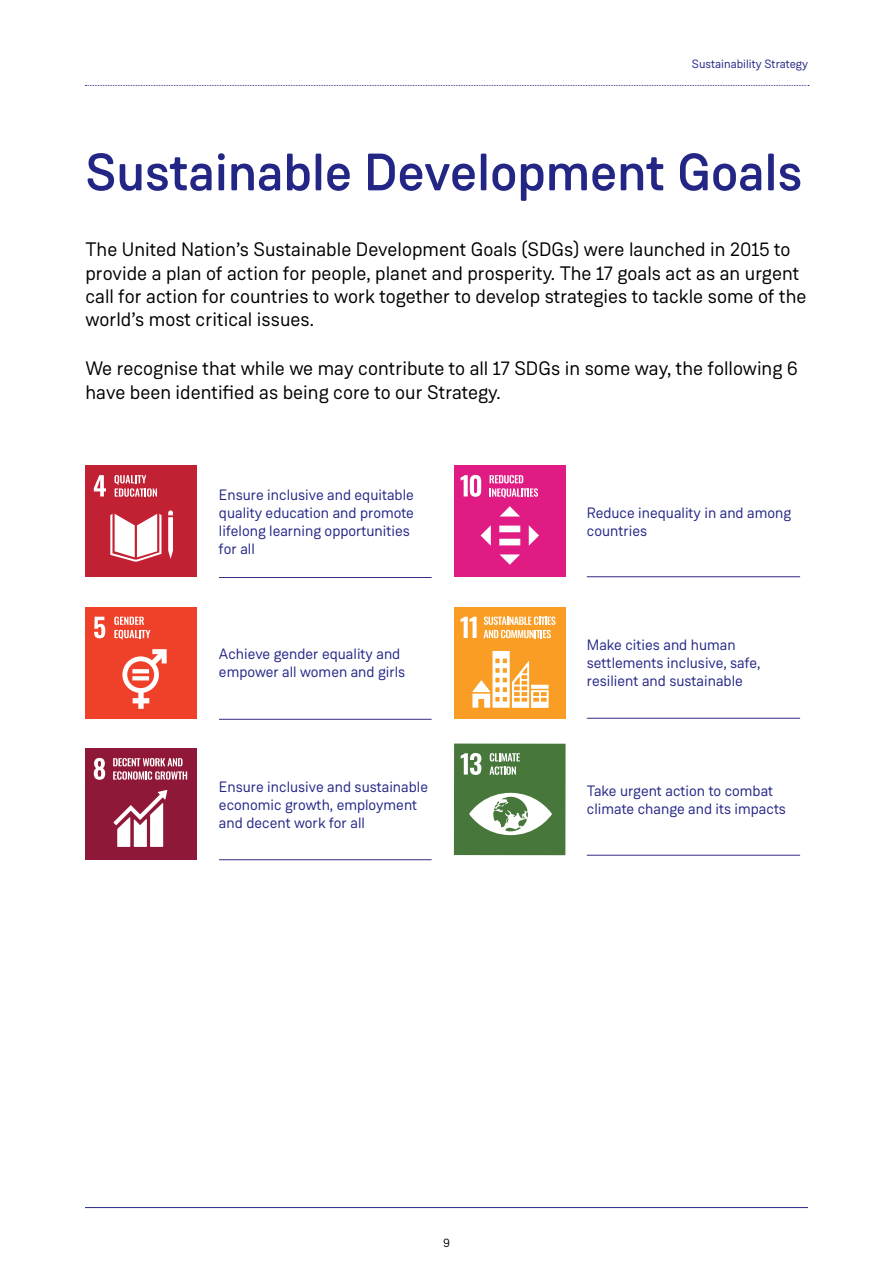
<style>
.page{position:relative;width:893px;height:1263px;background:#fff}
.page>*{position:absolute;margin:0;border:0;box-sizing:border-box;transform-origin:0 0}
.t1{font:500 52.5px "Weissenhof Grotesk";color:#242686}
.t2{font:19.5px/23.4px "Weissenhof Grotesk";color:#000}
.t3{font:15px/18px "Weissenhof Grotesk";color:#242686}
.t4{font:12px "Weissenhof Grotesk";color:#242686}
.t5{font:12px "Weissenhof Grotesk";color:#000}
</style>
<div class="page">
<hr style="left:85px;top:1207px;width:723px;height:1px;background:#242686">
<svg style="left:85px;top:85px;width:724px;height:1px"></svg>
<div style="left:85px;top:465px;width:112px;height:112px;background:#c22033"></div>
<svg style="left:94px;top:475px;width:12px;height:21px"></svg>
<svg style="left:114px;top:475px;width:43px;height:22px"></svg>
<svg style="left:110px;top:514px;width:52px;height:48px"></svg>
<svg style="left:168px;top:510px;width:5px;height:49px"></svg>
<div style="left:85px;top:607px;width:112px;height:112px;background:#ef412a"></div>
<svg style="left:94px;top:617px;width:11px;height:21px"></svg>
<svg style="left:114px;top:617px;width:36px;height:23px"></svg>
<svg style="left:122px;top:649px;width:45px;height:60px"></svg>
<svg style="left:132px;top:669px;width:17px;height:4px"></svg>
<svg style="left:132px;top:676px;width:17px;height:4px"></svg>
<div style="left:85px;top:748px;width:112px;height:112px;background:#8f1838"></div>
<svg style="left:94px;top:758px;width:11px;height:22px"></svg>
<svg style="left:113px;top:758px;width:74px;height:22px"></svg>
<svg style="left:113px;top:790px;width:54px;height:57px"></svg>
<div style="left:454px;top:743px;width:112px;height:112px;background:#48773c"></div>
<svg style="left:461px;top:753px;width:20px;height:22px"></svg>
<svg style="left:489px;top:753px;width:31px;height:22px"></svg>
<svg style="left:469px;top:793px;width:83px;height:42px"></svg>
<div style="left:454px;top:465px;width:112px;height:112px;background:#e01b83"></div>
<svg style="left:461px;top:475px;width:20px;height:22px"></svg>
<svg style="left:490px;top:475px;width:48px;height:23px"></svg>
<div style="left:499px;top:539px;width:21px;height:6px;background:#fff"></div>
<div style="left:499px;top:526px;width:21px;height:6px;background:#fff"></div>
<svg style="left:500px;top:506px;width:20px;height:10px"></svg>
<svg style="left:529px;top:525px;width:10px;height:21px"></svg>
<svg style="left:500px;top:554px;width:20px;height:11px"></svg>
<svg style="left:481px;top:525px;width:10px;height:21px"></svg>
<div style="left:454px;top:607px;width:112px;height:112px;background:#f99d25"></div>
<svg style="left:461px;top:617px;width:16px;height:21px"></svg>
<svg style="left:484px;top:616px;width:71px;height:22px"></svg>
<svg style="left:472px;top:651px;width:77px;height:57px"></svg>
<hr style="left:219px;top:719px;width:213px;height:1px;background:#362b80">
<hr style="left:219px;top:577px;width:213px;height:1px;background:#362b80">
<hr style="left:219px;top:859px;width:213px;height:1px;background:#362b80">
<hr style="left:587px;top:576px;width:213px;height:1px;background:#362b80">
<hr style="left:587px;top:718px;width:213px;height:1px;background:#362b80">
<hr style="left:587px;top:855px;width:213px;height:1px;background:#362b80">
<p class="t4" style="left:692px;top:57px;width:117px">Sustainability Strategy</p>
<h1 class="t1" style="left:85px;top:140px;width:719px">Sustainable Development Goals</h1>
<p class="t2" style="left:85px;top:238px;width:723px">The United Nation’s Sustainable Development Goals (SDGs) were launched in 2015 to provide a plan of action for people, planet and prosperity. The 17 goals act as an urgent call for action for countries to work together to develop strategies to tackle some of the world’s most critical issues.</p>
<h2 class="t2" style="left:85px;top:357px;width:714px">We recognise that while we may contribute to all 17 SDGs in some way, the following 6 have been identified as being core to our Strategy.</h2>
<p class="t3" style="left:219px;top:486px;width:196px">Ensure inclusive and equitable quality education and promote lifelong learning opportunities for all</p>
<p class="t3" style="left:219px;top:645px;width:188px">Achieve gender equality and empower all women and girls</p>
<p class="t3" style="left:587px;top:504px;width:206px">Reduce inequality in and among countries</p>
<p class="t3" style="left:587px;top:636px;width:175px">Make cities and human settlements inclusive, safe, resilient and sustainable</p>
<p class="t3" style="left:219px;top:778px;width:211px">Ensure inclusive and sustainable economic growth, employment and decent work for all</p>
<p class="t3" style="left:587px;top:782px;width:201px">Take urgent action to combat climate change and its impacts</p>
<p class="t5" style="left:443px;top:1236px;width:8px">9</p>
</div>
